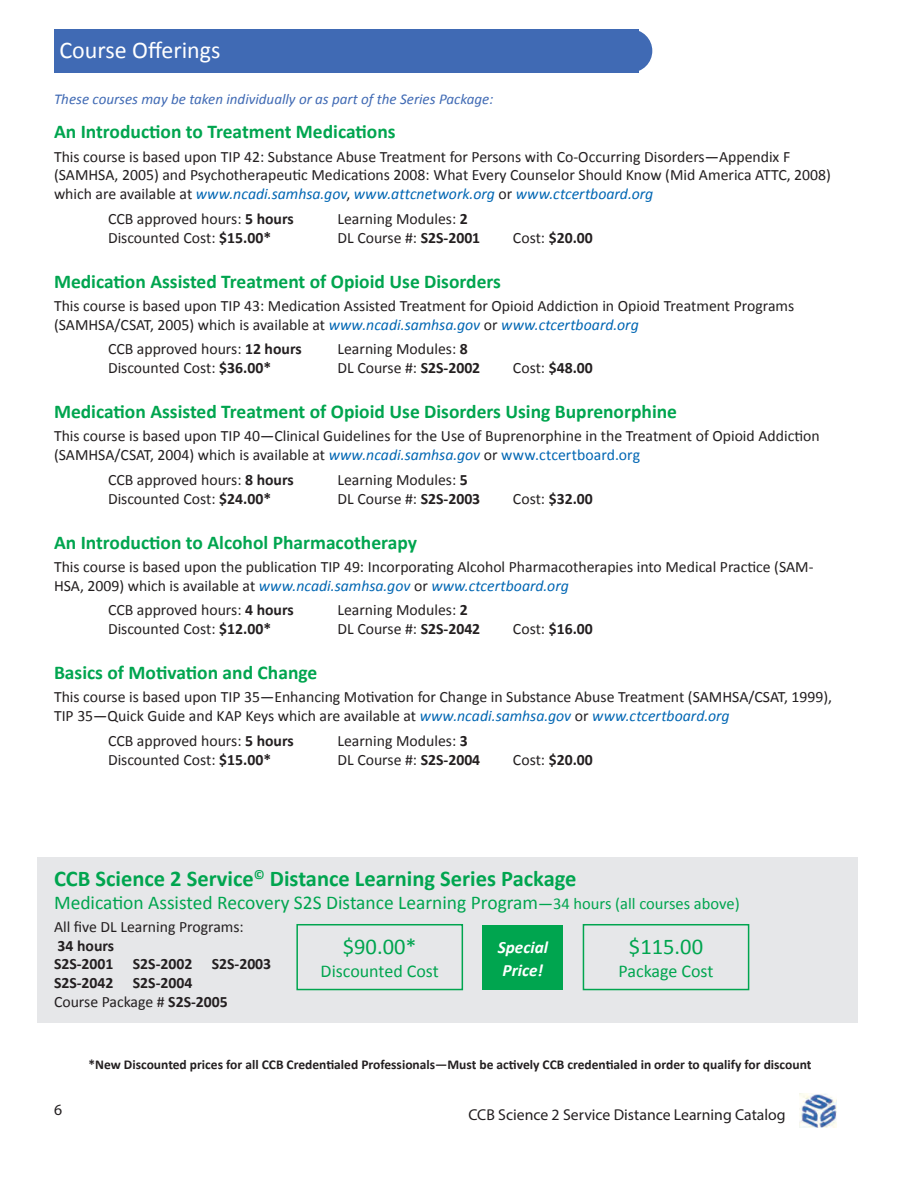
<style>
.page{position:relative;width:918px;height:1188px;background:#fff}
.page>*{position:absolute;margin:0;border:0;box-sizing:border-box;transform-origin:0 0}
.t1{font:24px "Calibri";color:#fff}
.package_supttl{font:700 22.5px "Calibri";color:#00a54f}
.t2{font:22.5px "Calibri";color:#00a54f}
.course_ttl{font:700 19.5px "Calibri";color:#00a54f}
.package_ttl{font:19.5px "Calibri";color:#00a54f}
.t3{font:18px "Calibri";color:#00a54f}
.t4{font:italic 700 17.25px/22.5px "Calibri";color:#fff}
.course_descipr{font:15.75px/18.8px "Calibri";color:#231f20}
.course_lockup{font:15.75px "Calibri";color:#231f20}
.course_lockup-2{font:700 15.75px "Calibri";color:#231f20}
.package_descrip{font:15.75px "Calibri";color:#231f20}
.package_descrip-2{font:700 15.75px "Calibri";color:#231f20}
.t5{font:15.75px "Myriad Pro";color:#231f20}
.course_ttl-2{font:italic 15px "Calibri";color:#406ab4}
.note{font:700 13.5px "Calibri";color:#231f20}
.s1{font-style:italic;color:#0166b3}
.s2{font-weight:700}
.s3{font-weight:400}
.s4{color:#0166b3}
.s5{font-size:16.5px}
</style>
<div class="page">
<img style="left:799px;top:1093px;width:38px;height:35px">
<div style="left:37px;top:858px;width:821px;height:165px;background:#e6e7e9"></div>
<div style="left:54px;top:29px;width:584px;height:43px;background:#406ab4"></div>
<div style="left:609px;top:29px;width:43px;height:43px;background:#406ab4;border-radius:50%"></div>
<div style="left:296px;top:924px;width:167px;height:66px;border:2px solid #00a54f"></div>
<div style="left:482px;top:925px;width:81px;height:65px;background:#00a54f"></div>
<div style="left:583px;top:924px;width:166px;height:66px;border:2px solid #00a54f"></div>
<p class="t1" style="left:59px;top:35px;width:163px">Course Offerings</p>
<p class="course_ttl-2" style="left:54px;top:89px;width:441px">These courses may be taken individually or as part of the Series Package:</p>
<p class="course_ttl" style="left:54px;top:119px;width:343px">An Introduction to Treatment Medications</p>
<p class="course_descipr" style="left:54px;top:146px;width:778px">This course is based upon TIP 42: Substance Abuse Treatment for Persons with Co-Occurring Disorders—Appendix F (SAMHSA, 2005) and Psychotherapeutic Medications 2008: What Every Counselor Should Know (Mid America ATTC, 2008) which are available at <span class="s1">www.ncadi.samhsa.gov</span>, <span class="s1">www.attcnetwork.org</span> or <span class="s1">www.ctcertboard.org</span></p>
<p class="course_lockup" style="left:108px;top:209px;width:187px">CCB approved hours: <span class="s2">5 hours</span></p>
<p class="course_lockup" style="left:337px;top:209px;width:132px">Learning Modules: <span class="s2">2</span></p>
<p class="course_lockup" style="left:108px;top:228px;width:165px">Discounted Cost: <span class="s2">$15.00*</span></p>
<p class="course_lockup" style="left:338px;top:228px;width:144px">DL Course #: <span class="s2">S2S-2001</span></p>
<p class="course_lockup-2" style="left:513px;top:227px;width:81px"><span class="s3">Cost:</span> $20.00</p>
<p class="course_ttl" style="left:54px;top:269px;width:448px">Medication Assisted Treatment of Opioid Use Disorders</p>
<p class="course_descipr" style="left:54px;top:295px;width:742px">This course is based upon TIP 43: Medication Assisted Treatment for Opioid Addiction in Opioid Treatment Programs (SAMHSA/CSAT, 2005) which is available at <span class="s1">www.ncadi.samhsa.gov</span> or <span class="s1">www.ctcertboard.org</span></p>
<p class="course_lockup" style="left:108px;top:339px;width:195px">CCB approved hours: <span class="s2">12 hours</span></p>
<p class="course_lockup" style="left:338px;top:339px;width:132px">Learning Modules: <span class="s2">8</span></p>
<p class="course_lockup" style="left:108px;top:358px;width:165px">Discounted Cost: <span class="s2">$36.00*</span></p>
<p class="course_lockup" style="left:338px;top:358px;width:144px">DL Course #: <span class="s2">S2S-2002</span></p>
<p class="course_lockup-2" style="left:513px;top:358px;width:81px"><span class="s3">Cost:</span> $48.00</p>
<p class="course_ttl" style="left:54px;top:399px;width:625px">Medication Assisted Treatment of Opioid Use Disorders Using Buprenorphine</p>
<p class="course_descipr" style="left:54px;top:426px;width:767px">This course is based upon TIP 40—Clinical Guidelines for the Use of Buprenorphine in the Treatment of Opioid Addiction (SAMHSA/CSAT, 2004) which is available at <span class="s1">www.ncadi.samhsa.gov</span> or <span class="s4">www.ctcertboard.org</span></p>
<p class="course_lockup" style="left:108px;top:470px;width:187px">CCB approved hours: <span class="s2">8 hours</span></p>
<p class="course_lockup" style="left:337px;top:470px;width:132px">Learning Modules: <span class="s2">5</span></p>
<p class="course_lockup" style="left:108px;top:489px;width:165px">Discounted Cost: <span class="s2">$24.00*</span></p>
<p class="course_lockup" style="left:338px;top:489px;width:144px">DL Course #: <span class="s2">S2S-2003</span></p>
<p class="course_lockup-2" style="left:513px;top:488px;width:81px"><span class="s3">Cost:</span> $32.00</p>
<p class="course_ttl" style="left:54px;top:530px;width:364px">An Introduction to Alcohol Pharmacotherapy</p>
<p class="course_descipr" style="left:54px;top:556px;width:761px">This course is based upon the publication TIP 49: Incorporating Alcohol Pharmacotherapies into Medical Practice (SAM-<br>HSA, 2009) which is available at <span class="s1">www.ncadi.samhsa.gov</span> or <span class="s1">www.ctcertboard.org</span></p>
<p class="course_lockup" style="left:108px;top:600px;width:187px">CCB approved hours: <span class="s2">4 hours</span></p>
<p class="course_lockup" style="left:337px;top:600px;width:132px">Learning Modules: <span class="s2">2</span></p>
<p class="course_lockup" style="left:108px;top:619px;width:165px">Discounted Cost: <span class="s2">$12.00*</span></p>
<p class="course_lockup" style="left:338px;top:619px;width:144px">DL Course #: <span class="s2">S2S-2042</span></p>
<p class="course_lockup-2" style="left:513px;top:619px;width:81px"><span class="s3">Cost:</span> $16.00</p>
<p class="course_ttl" style="left:54px;top:660px;width:265px">Basics of Motivation and Change</p>
<p class="course_descipr" style="left:54px;top:687px;width:780px">This course is based upon TIP 35—Enhancing Motivation for Change in Substance Abuse Treatment (SAMHSA/CSAT, 1999),<br>TIP 35—Quick Guide and KAP Keys which are available at <span class="s1">www.ncadi.samhsa.gov</span> or <span class="s1">www.ctcertboard.org</span></p>
<p class="course_lockup" style="left:108px;top:731px;width:187px">CCB approved hours: <span class="s2">5 hours</span></p>
<p class="course_lockup" style="left:337px;top:731px;width:132px">Learning Modules: <span class="s2">3</span></p>
<p class="course_lockup" style="left:108px;top:750px;width:165px">Discounted Cost: <span class="s2">$15.00*</span></p>
<p class="course_lockup" style="left:338px;top:750px;width:144px">DL Course #: <span class="s2">S2S-2004</span></p>
<p class="course_lockup-2" style="left:513px;top:749px;width:81px"><span class="s3">Cost:</span> $20.00</p>
<p class="package_supttl" style="left:54px;top:864px;width:524px">CCB Science 2 Service<sup>©</sup> Distance Learning Series Package</p>
<p class="package_ttl" style="left:54px;top:890px;width:687px">Medication Assisted Recovery S2S Distance Learning Program<span class="s5">—34 hours (all courses above)</span></p>
<p class="package_descrip" style="left:54px;top:917px;width:191px">All five DL Learning Programs:</p>
<p class="t2" style="left:343px;top:933px;width:75px">$90.00*</p>
<p class="t3" style="left:321px;top:960px;width:120px">Discounted Cost</p>
<p class="t4" style="left:498px;top:936px;width:52px">Special<br>Price!</p>
<p class="t2" style="left:629px;top:933px;width:76px">$115.00</p>
<p class="package_descrip-2" style="left:58px;top:935px;width:58px">34 hours</p>
<p class="package_descrip-2" style="left:54px;top:954px;width:219px">S2S-2001 S2S-2002 S2S-2003</p>
<p class="package_descrip-2" style="left:54px;top:973px;width:140px">S2S-2042 S2S-2004</p>
<p class="package_descrip" style="left:54px;top:992px;width:175px">Course Package # <span class="s2">S2S-2005</span></p>
<p class="t3" style="left:619px;top:960px;width:96px">Package Cost</p>
<p class="note" style="left:88px;top:1055px;width:725px">*New Discounted prices for all CCB Credentialed Professionals—Must be actively CCB credentialed in order to qualify for discount</p>
<p class="t5" style="left:54px;top:1100px;width:10px">6</p>
<p class="t5" style="left:468px;top:1105px;width:319px">CCB Science 2 Service Distance Learning Catalog</p>
</div>
